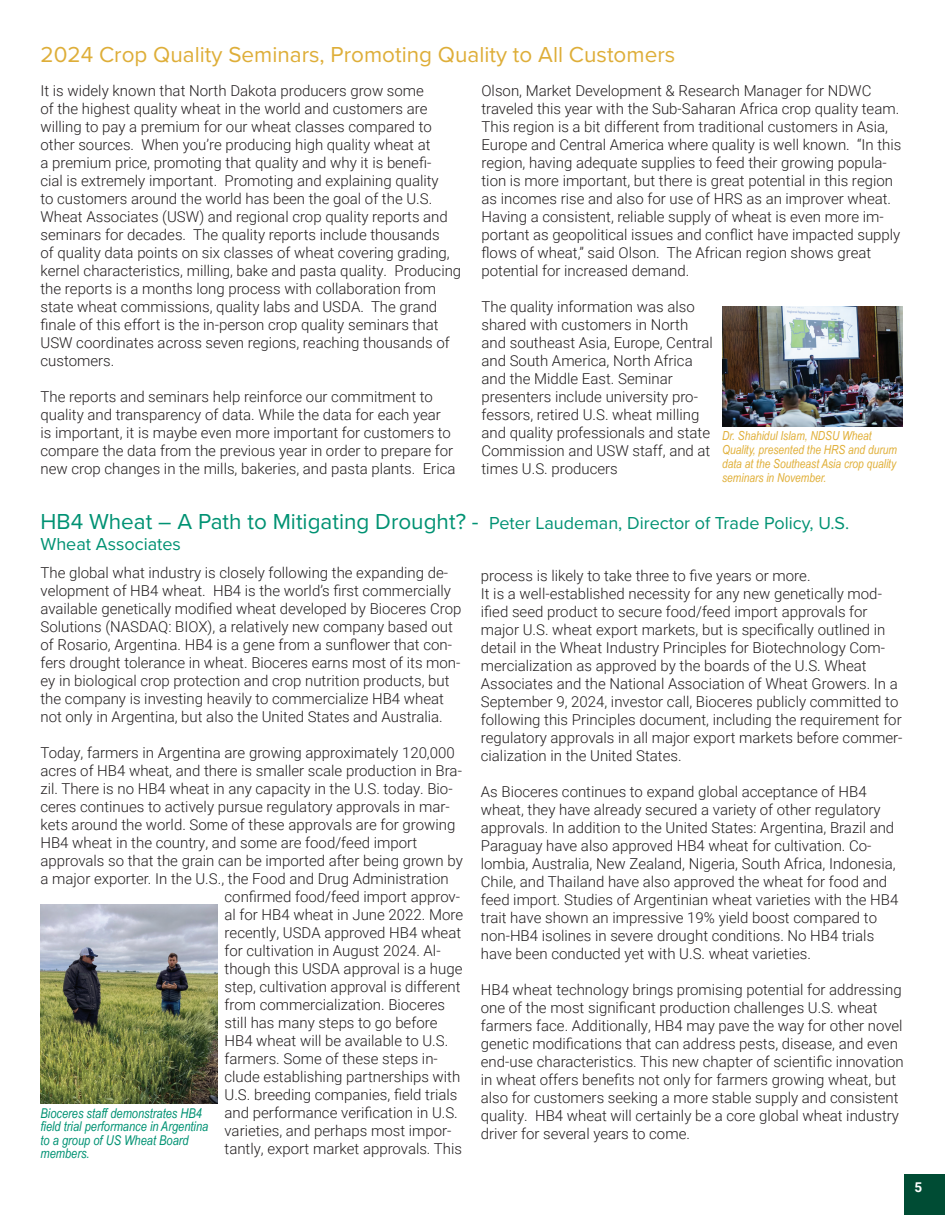
<style>
.page{position:relative;width:945px;height:1215px;background:#fff}
.page>*{position:absolute;margin:0;border:0;box-sizing:border-box;transform-origin:0 0}
.t1{font:22.5px "Proxima Nova";color:#deae39}
.t2{font:18px/21px "Proxima Nova";color:#009273}
.t3{font:300 15px/18px "Roboto";color:#231f20}
.t4{font:italic 13.5px/13.5px "Arial Narrow";color:#009273}
.t5{font:700 13.5px "Roboto";color:#fff}
.t6{font:italic 12.45px/13.8px "Arial Narrow";color:#e0af38}
.s1{font-size:22.5px}
</style>
<div class="page">
<div style="left:904px;top:1174px;width:41px;height:41px;background:#004c34"></div>
<img style="left:722px;top:306px;width:181px;height:120px">
<img style="left:41px;top:904px;width:177px;height:200px">
<h1 class="t1" style="left:40px;top:38px;width:636px">2024 Crop Quality Seminars, Promoting Quality to All Customers</h1>
<p class="t3" style="left:40px;top:81px;width:422px">It is widely known that North Dakota producers grow some<br>of the highest quality wheat in the world and customers are willing to pay a premium for our wheat classes compared to other sources. When you’re producing high quality wheat at<br>a premium price, promoting that quality and why it is benefi-<br>cial is extremely important. Promoting and explaining quality<br>to customers around the world has been the goal of the U.S.<br>Wheat Associates (USW) and regional crop quality reports and seminars for decades. The quality reports include thousands<br>of quality data points on six classes of wheat covering grading, kernel characteristics, milling, bake and pasta quality. Producing the reports is a months long process with collaboration from state wheat commissions, quality labs and USDA. The grand finale of this effort is the in-person crop quality seminars that USW coordinates across seven regions, reaching thousands of customers.</p>
<p class="t3" style="left:40px;top:387px;width:416px">The reports and seminars help reinforce our commitment to quality and transparency of data. While the data for each year is important, it is maybe even more important for customers to compare the data from the previous year in order to prepare for new crop changes in the mills, bakeries, and pasta plants. Erica</p>
<p class="t3" style="left:481px;top:81px;width:421px">Olson, Market Development &amp; Research Manager for NDWC traveled this year with the Sub-Saharan Africa crop quality team.<br>This region is a bit different from traditional customers in Asia, Europe and Central America where quality is well known. “In this region, having adequate supplies to feed their growing popula&shy;tion is more important, but there is great potential in this region as incomes rise and also for use of HRS as an improver wheat.<br>Having a consistent, reliable supply of wheat is even more im&shy;portant as geopolitical issues and conflict have impacted supply flows of wheat,” said Olson. The African region shows great potential for increased demand.</p>
<p class="t3" style="left:481px;top:297px;width:233px">The quality information was also shared with customers in North and southeast Asia, Europe, Central and South America, North Africa and the Middle East. Seminar presenters include university pro&shy;fessors, retired U.S. wheat milling and quality professionals and state<br>Commission and USW staff, and at times U.S. producers</p>
<p class="t6" style="left:722px;top:429px;width:176px">Dr. Shahidul Islam, NDSU Wheat<br>Quality, presented the HRS and durum data at the Southeast Asia crop quality seminars in November.</p>
<p class="t2" style="left:40px;top:512px;width:810px"><span class="s1">HB4 Wheat – A Path to Mitigating Drought? -</span> Peter Laudeman, Director of Trade Policy, U.S.<br>Wheat Associates</p>
<p class="t3" style="left:40px;top:563px;width:423px">The global what industry is closely following the expanding de&shy;velopment of HB4 wheat. HB4 is the world’s first commercially available genetically modified wheat developed by Bioceres Crop Solutions (NASDAQ: BIOX), a relatively new company based out of Rosario, Argentina. HB4 is a gene from a sunflower that con&shy;fers drought tolerance in wheat. Bioceres earns most of its mon&shy;ey in biological crop protection and crop nutrition products, but the company is investing heavily to commercialize HB4 wheat not only in Argentina, but also the United States and Australia.</p>
<p class="t3" style="left:40px;top:743px;width:416px">Today, farmers in Argentina are growing approximately 120,000</p>
<p class="t3" style="left:40px;top:761px;width:423px">acres of HB4 wheat, and there is smaller scale production in Bra-</p>
<p class="t3" style="left:40px;top:779px;width:414px">zil. There is no HB4 wheat in any capacity in the U.S. today. Bio-</p>
<p class="t3" style="left:40px;top:797px;width:411px">ceres continues to actively pursue regulatory approvals in mar-</p>
<p class="t3" style="left:40px;top:815px;width:416px">kets around the world. Some of these approvals are for growing</p>
<p class="t3" style="left:40px;top:833px;width:378px">HB4 wheat in the country, and some are food/feed import</p>
<p class="t3" style="left:40px;top:851px;width:424px">approvals so that the grain can be imported after being grown by</p>
<p class="t3" style="left:40px;top:869px;width:410px">a major exporter. In the U.S., the Food and Drug Administration</p>
<p class="t3" style="left:225px;top:887px;width:237px">confirmed food/feed import approv-</p>
<p class="t3" style="left:225px;top:905px;width:240px">al for HB4 wheat in June 2022. More</p>
<p class="t3" style="left:225px;top:923px;width:238px">recently, USDA approved HB4 wheat</p>
<p class="t3" style="left:225px;top:941px;width:218px">for cultivation in August 2024. Al-</p>
<p class="t3" style="left:225px;top:959px;width:239px">though this USDA approval is a huge</p>
<p class="t3" style="left:225px;top:977px;width:237px">step, cultivation approval is different</p>
<p class="t3" style="left:225px;top:995px;width:222px">from commercialization. Bioceres</p>
<p class="t3" style="left:225px;top:1013px;width:215px">still has many steps to go before</p>
<p class="t3" style="left:225px;top:1031px;width:225px">HB4 wheat will be available to U.S.</p>
<p class="t3" style="left:225px;top:1049px;width:215px">farmers. Some of these steps in-</p>
<p class="t3" style="left:225px;top:1067px;width:237px">clude establishing partnerships with</p>
<p class="t3" style="left:225px;top:1085px;width:234px">U.S. breeding companies, field trials</p>
<p class="t3" style="left:225px;top:1103px;width:235px">and performance verification in U.S.</p>
<p class="t3" style="left:225px;top:1121px;width:228px">varieties, and perhaps most impor-</p>
<p class="t3" style="left:225px;top:1139px;width:239px">tantly, export market approvals. This</p>
<p class="t3" style="left:481px;top:566px;width:423px">process is likely to take three to five years or more.<br>It is a well-established necessity for any new genetically mod&shy;ified seed product to secure food/feed import approvals for major U.S. wheat export markets, but is specifically outlined in detail in the Wheat Industry Principles for Biotechnology Com&shy;mercialization as approved by the boards of the U.S. Wheat Associates and the National Association of Wheat Growers. In a September 9, 2024, investor call, Bioceres publicly committed to following this Principles document, including the requirement for regulatory approvals in all major export markets before commer&shy;cialization in the United States.</p>
<p class="t3" style="left:481px;top:782px;width:419px">As Bioceres continues to expand global acceptance of HB4 wheat, they have already secured a variety of other regulatory approvals. In addition to the United States: Argentina, Brazil and Paraguay have also approved HB4 wheat for cultivation. Co&shy;lombia, Australia, New Zealand, Nigeria, South Africa, Indonesia, Chile, and Thailand have also approved the wheat for food and feed import. Studies of Argentinian wheat varieties with the HB4 trait have shown an impressive 19% yield boost compared to non-HB4 isolines in severe drought conditions. No HB4 trials have been conducted yet with U.S. wheat varieties.</p>
<p class="t3" style="left:481px;top:980px;width:425px">HB4 wheat technology brings promising potential for addressing one of the most significant production challenges U.S. wheat farmers face. Additionally, HB4 may pave the way for other novel genetic modifications that can address pests, disease, and even end-use characteristics. This new chapter of scientific innovation in wheat offers benefits not only for farmers growing wheat, but also for customers seeking a more stable supply and consistent quality. HB4 wheat will certainly be a core global wheat industry driver for several years to come.</p>
<p class="t4" style="left:40px;top:1106px;width:169px">Bioceres staff demonstrates HB4 field trial performance in Argentina to a group of US Wheat Board members.</p>
<p class="t5" style="left:914px;top:1178px;width:9px">5</p>
</div>
